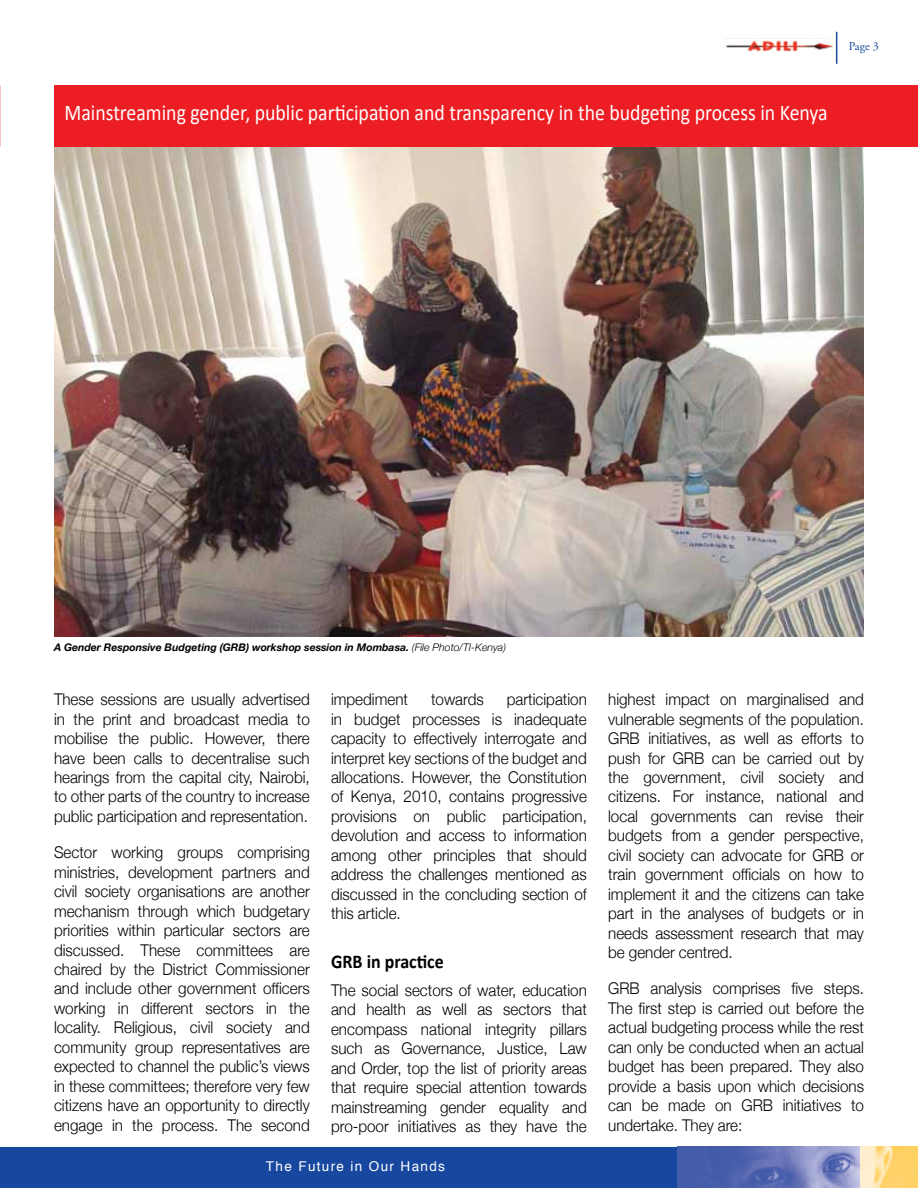
<style>
.page{position:relative;width:918px;height:1188px;background:#fff}
.page>*{position:absolute;margin:0;border:0;box-sizing:border-box;transform-origin:0 0}
.t1{font:22.5px "Calibri";color:#fff;scale:.88 1}
.t2{font:700 19.5px "Calibri";color:#000;scale:.92 1}
.t3{font:300 16.2px/19.5px "Helvetica Neue";color:#000;text-align:justify;scale:.94 1}
.t4{font:13.5px "Helvetica";letter-spacing:.1em;color:#fff}
.t5{font:12px "Adobe Garamond Pro";color:#17479e}
.t6{font:italic 700 10.5px "Helvetica Neue";color:#000}
.s1{font-weight:300}
</style>
<div class="page">
<div style="left:0;top:1147px;width:678px;height:41px;background:#17479e"></div>
<img style="left:725px;top:38px;width:111px;height:16px">
<hr style="left:836px;top:32px;width:1px;height:32px;background:#17479e">
<img style="left:678px;top:1147px;width:183px;height:41px">
<img style="left:861px;top:1147px;width:57px;height:41px">
<img style="left:54px;top:147px;width:810px;height:490px">
<div style="left:54px;top:85px;width:864px;height:62px;background:#ed1d24"></div>
<h1 class="t1" style="left:64px;top:99px;width:869px">Mainstreaming gender, public participation and transparency in the budgeting process in Kenya</h1>
<p class="t5" style="left:849px;top:39px;width:32px">Page 3</p>
<p class="t6" style="left:54px;top:641px;width:454px">A Gender Responsive Budgeting (GRB) workshop session in Mombasa. <span class="s1">(File Photo/TI-Kenya)</span></p>
<p class="t3" style="left:54px;top:689px;width:274px">These sessions are usually advertised in the print and broadcast media to mobilise the public. However, there have been calls to decentralise such hearings from the capital city, Nairobi, to other parts of the country to increase public participation and representation.</p>
<p class="t3" style="left:54px;top:843px;width:274px">Sector working groups comprising ministries, development partners and civil society organisations are another mechanism through which budgetary priorities within particular sectors are discussed. These committees are chaired by the District Commissioner and include other government officers working in different sectors in the locality. Religious, civil society and community group representatives are expected to channel the public’s views in these committees; therefore very few citizens have an opportunity to directly engage in the process. The second</p>
<p class="t3" style="left:331px;top:689px;width:274px;text-indent:176px">participation in budget processes is inadequate capacity to effectively interrogate and interpret key sections of the budget and allocations. However, the Constitution of Kenya, 2010, contains progressive provisions on public participation, devolution and access to information among other principles that should address the challenges mentioned as discussed in the concluding section of this article.</p>
<p class="t2" style="left:331px;top:949px;width:124px">GRB in practice</p>
<p class="t3" style="left:331px;top:980px;width:274px">The social sectors of water, education and health as well as sectors that encompass national integrity pillars such as Governance, Justice, Law and Order, top the list of priority areas that require special attention towards mainstreaming gender equality and pro-poor initiatives as they have the</p>
<p class="t3" style="left:331px;top:689px;width:83px">impediment</p>
<p class="t3" style="left:431px;top:689px;width:58px">towards</p>
<p class="t3" style="left:608px;top:689px;width:274px">highest impact on marginalised and vulnerable segments of the population.<br>GRB initiatives, as well as efforts to push for GRB can be carried out by the government, civil society and citizens. For instance, national and local governments can revise their budgets from a gender perspective, civil society can advocate for GRB or train government officials on how to implement it and the citizens can take part in the analyses of budgets or in needs assessment research that may be gender centred.</p>
<p class="t3" style="left:608px;top:979px;width:274px">GRB analysis comprises five steps.<br>The first step is carried out before the actual budgeting process while the rest can only be conducted when an actual budget has been prepared. They also provide a basis upon which decisions can be made on GRB initiatives to undertake. They are:</p>
<p class="t4" style="left:266px;top:1156px;width:181px">The Future in Our Hands</p>
</div>
